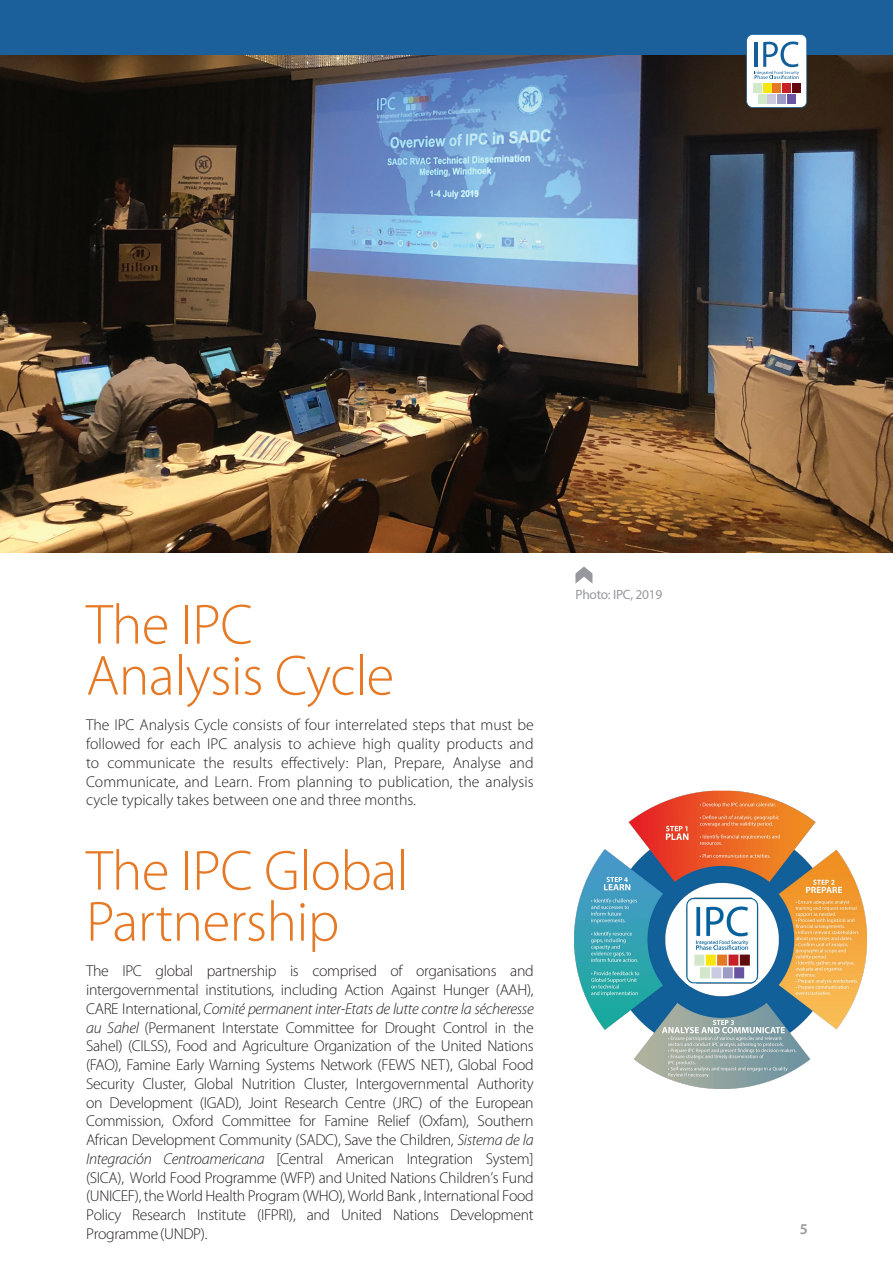
<style>
.page{position:relative;width:893px;height:1263px;background:#fff}
.page>*{position:absolute;margin:0;border:0;box-sizing:border-box;transform-origin:0 0}
.text{font:300 57px/51px "Myriad Pro";letter-spacing:-.01em;color:#e57925}
.text-2{font:300 15.75px/18.8px "Myriad Pro";letter-spacing:-.015em;color:#231f20;text-align:justify}
.t1{font:600 15px "Myriad Pro";color:#97989d}
.captions{font:13.5px "Myriad Pro";letter-spacing:-.02em;color:#97989d}
.s1{font-style:italic}
</style>
<div class="page">
<img style="left:0;top:54px;width:893px;height:499px">
<svg style="left:575px;top:566px;width:17px;height:18px"></svg>
<div style="left:0;top:0;width:893px;height:54px;background:#1b5f9b"></div>
<svg style="left:746px;top:34px;width:61px;height:74px"></svg>
<div style="left:758px;top:94px;width:8px;height:10px;background:#d1e8c9"></div>
<div style="left:768px;top:94px;width:8px;height:10px;background:#cbc8e0"></div>
<div style="left:777px;top:94px;width:9px;height:10px;background:#9d9ac7"></div>
<div style="left:787px;top:94px;width:8px;height:10px;background:#6953a2"></div>
<div style="left:753px;top:83px;width:9px;height:10px;background:#d1e8c9"></div>
<div style="left:763px;top:83px;width:8px;height:10px;background:#f6e60f"></div>
<div style="left:772px;top:83px;width:9px;height:10px;background:#e57926"></div>
<div style="left:782px;top:83px;width:8px;height:10px;background:#c82027"></div>
<div style="left:792px;top:83px;width:8px;height:10px;background:#610a0e"></div>
<img style="left:574px;top:790px;width:292px;height:298px">
<p class="text" style="left:86px;top:598px;width:310px">The IPC<br>Analysis Cycle</p>
<p class="text-2" style="left:86px;top:715px;width:449px">The IPC Analysis Cycle consists of four interrelated steps that must be followed for each IPC analysis to achieve high quality products and to communicate the results effectively: Plan, Prepare, Analyse and Communicate, and Learn. From planning to publication, the analysis cycle typically takes between one and three months.</p>
<p class="text" style="left:86px;top:844px;width:324px">The IPC Global<br>Partnership</p>
<p class="text-2" style="left:86px;top:962px;width:449px">The IPC global partnership is comprised of organisations and intergovernmental institutions, including Action Against Hunger (AAH), CARE International, <span class="s1">Comité permanent inter-Etats de lutte contre la sécheresse au Sahel</span> (Permanent Interstate Committee for Drought Control in the Sahel) (CILSS), Food and Agriculture Organization of the United Nations (FAO), Famine Early Warning Systems Network (FEWS NET), Global Food Security Cluster, Global Nutrition Cluster, Intergovernmental Authority on Development (IGAD), Joint Research Centre (JRC) of the European Commission, Oxford Committee for Famine Relief (Oxfam), Southern African Development Community (SADC), Save the Children, <span class="s1">Sistema de la Integración Centroamericana</span> [Central American Integration System] (SICA), World Food Programme (WFP) and United Nations Children’s Fund (UNICEF), the World Health Program (WHO), World Bank , International Food Policy Research Institute (IFPRI), and United Nations Development Programme (UNDP).</p>
<p class="captions" style="left:575px;top:586px;width:89px">Photo: IPC, 2019</p>
<p class="t1" style="left:800px;top:1219px;width:10px">5</p>
</div>
